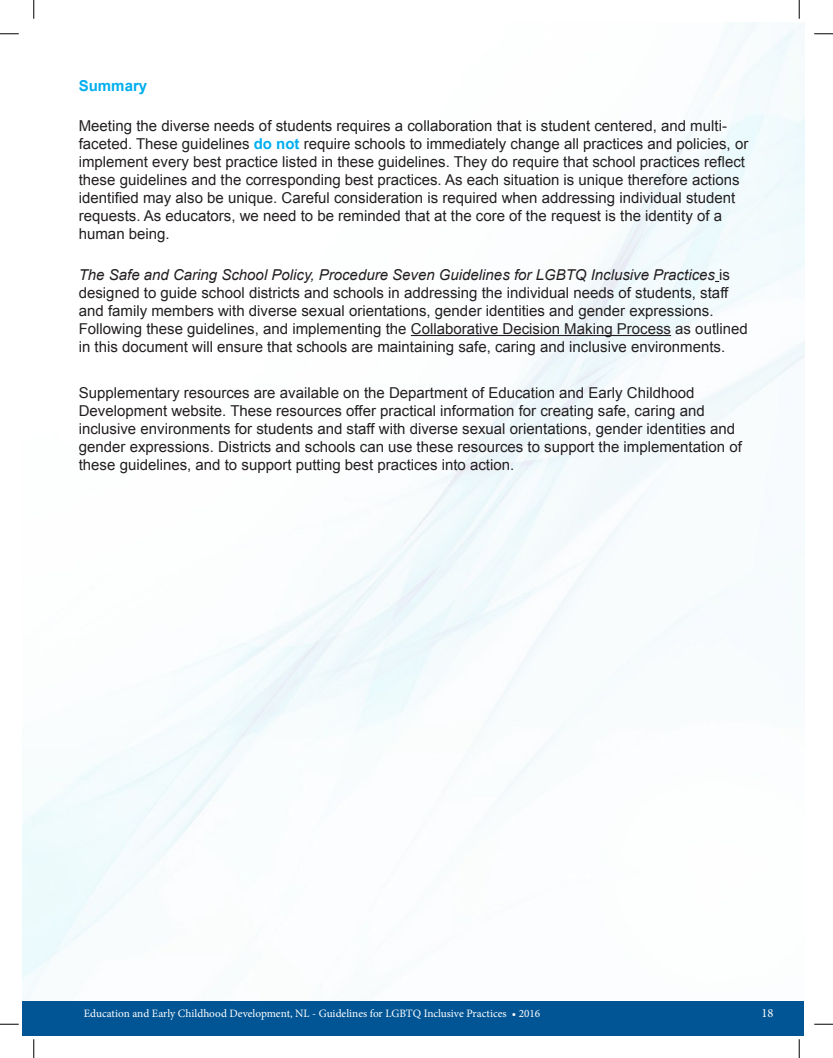
<style>
.page{position:relative;width:833px;height:1058px;background:#fff}
.page>*{position:absolute;margin:0;border:0;box-sizing:border-box;transform-origin:0 0}
.t1{font:15px/18px "Arial";color:#231f20}
.t2{font:700 15px "Arial";color:#00aeef}
.t3{font:12.5px "Minion Pro";color:#fff}
.t4{font:11.25px "Minion Pro";color:#fff}
.s1{font-weight:700;color:#00aeef}
.s2{font-style:italic}
</style>
<div class="page">
<div style="left:23px;top:1000px;width:781px;height:35px;background:#025595"></div>
<hr style="left:411px;top:335px;width:260px;height:1px;background:#231f20">
<svg style="left:0;top:33px;width:19px;height:2px"></svg>
<svg style="left:814px;top:33px;width:19px;height:2px"></svg>
<svg style="left:0;top:1023px;width:19px;height:2px"></svg>
<svg style="left:814px;top:1023px;width:19px;height:2px"></svg>
<svg style="left:33px;top:0;width:2px;height:19px"></svg>
<svg style="left:33px;top:1039px;width:2px;height:19px"></svg>
<svg style="left:798px;top:0;width:2px;height:19px"></svg>
<svg style="left:798px;top:1039px;width:2px;height:19px"></svg>
<p class="t2" style="left:79px;top:76px;width:70px">Summary</p>
<p class="t1" style="left:79px;top:117px;width:671px">Meeting the diverse needs of students requires a collaboration that is student centered, and multi&shy;faceted. These guidelines <span class="s1">do not</span> require schools to immediately change all practices and policies, or implement every best practice listed in these guidelines. They do require that school practices reflect these guidelines and the corresponding best practices. As each situation is unique therefore actions identified may also be unique. Careful consideration is required when addressing individual student requests. As educators, we need to be reminded that at the core of the request is the identity of a human being.</p>
<p class="t1" style="left:79px;top:266px;width:670px"><span class="s2">The Safe and Caring School Policy, Procedure Seven Guidelines for LGBTQ Inclusive Practices</span> is designed to guide school districts and schools in addressing the individual needs of students, staff and family members with diverse sexual orientations, gender identities and gender expressions.<br>Following these guidelines, and implementing the Collaborative Decision Making Process as outlined in this document will ensure that schools are maintaining safe, caring and inclusive environments.</p>
<p class="t1" style="left:79px;top:384px;width:664px">Supplementary resources are available on the Department of Education and Early Childhood Development website. These resources offer practical information for creating safe, caring and inclusive environments for students and staff with diverse sexual orientations, gender identities and gender expressions. Districts and schools can use these resources to support the implementation of these guidelines, and to support putting best practices into action.</p>
<p class="t4" style="left:84px;top:1005px;width:458px">Education and Early Childhood Development, NL - Guidelines for LGBTQ Inclusive Practices • 2016</p>
<p class="t3" style="left:761px;top:1004px;width:13px">18</p>
</div>
